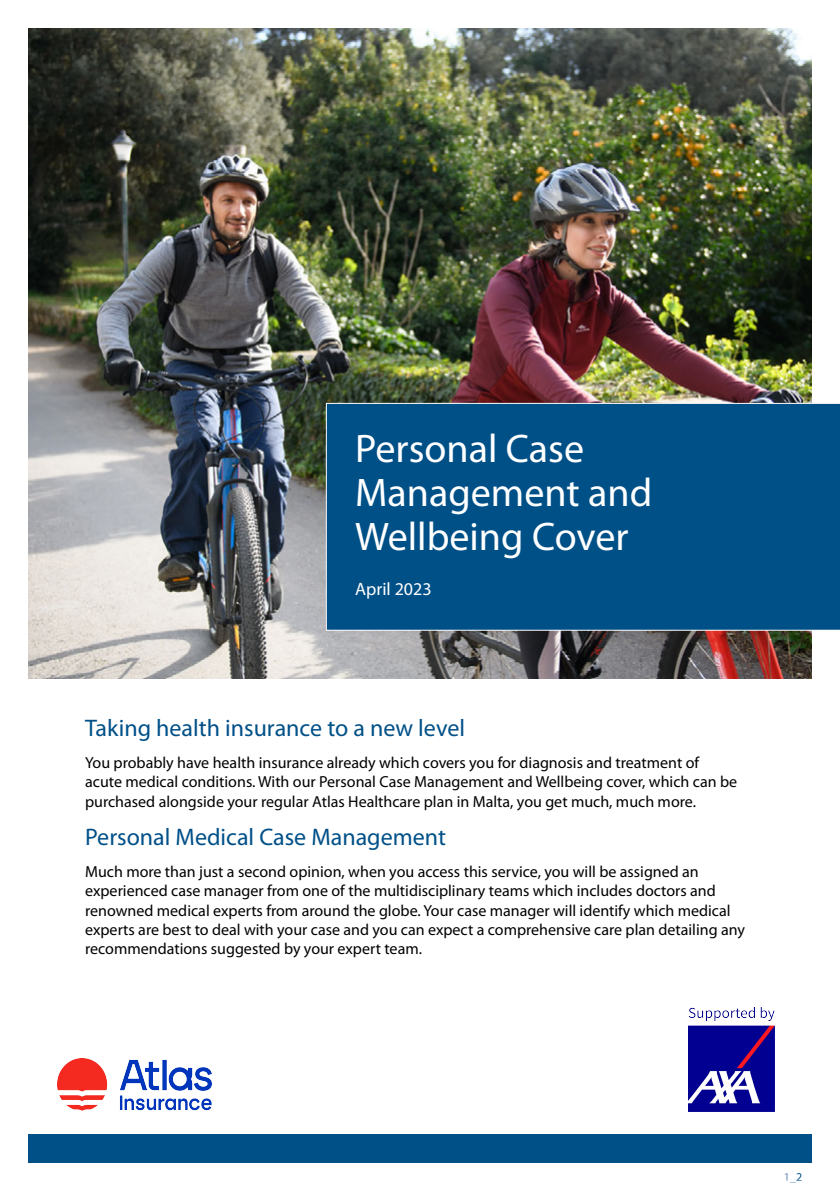
<style>
.page{position:relative;width:840px;height:1191px;background:#fff}
.page>*{position:absolute;margin:0;border:0;box-sizing:border-box;transform-origin:0 0}
.t1{font:40px/44px "Myriad Pro";color:#fff}
.t2{font:24px "Myriad Pro";color:#005088}
.t3{font:18px "Myriad Pro";color:#fff}
.t4{font:16px/19.2px "Myriad Pro";color:#000}
.t5{font:12px "Myriad Pro";color:#6c90ba}
.s1{color:#005088}
</style>
<div class="page">
<img style="left:28px;top:28px;width:783px;height:650px">
<div style="left:325px;top:403px;width:514px;height:228px;background:#005088"></div>
<div style="left:28px;top:1134px;width:783px;height:28px;background:#005088"></div>
<img style="left:688px;top:1008px;width:85px;height:103px">
<img style="left:57px;top:1058px;width:154px;height:52px">
<h1 class="t1" style="left:355px;top:426px;width:298px">Personal Case<br>Management and<br>Wellbeing Cover</h1>
<p class="t3" style="left:355px;top:578px;width:78px">April 2023</p>
<h2 class="t2" style="left:85px;top:713px;width:381px">Taking health insurance to a new level</h2>
<p class="t4" style="left:85px;top:753px;width:653px">You probably have health insurance already which covers you for diagnosis and treatment of acute medical conditions. With our Personal Case Management and Wellbeing cover, which can be purchased alongside your regular Atlas Healthcare plan in Malta, you get much, much more.</p>
<h2 class="t2" style="left:85px;top:822px;width:362px">Personal Medical Case Management</h2>
<p class="t4" style="left:85px;top:862px;width:661px">Much more than just a second opinion, when you access this service, you will be assigned an experienced case manager from one of the multidisciplinary teams which includes doctors and renowned medical experts from around the globe. Your case manager will identify which medical experts are best to deal with your case and you can expect a comprehensive care plan detailing any recommendations suggested by your expert team.</p>
<p class="t5" style="left:783px;top:1169px;width:20px">1_<span class="s1">2</span></p>
</div>
